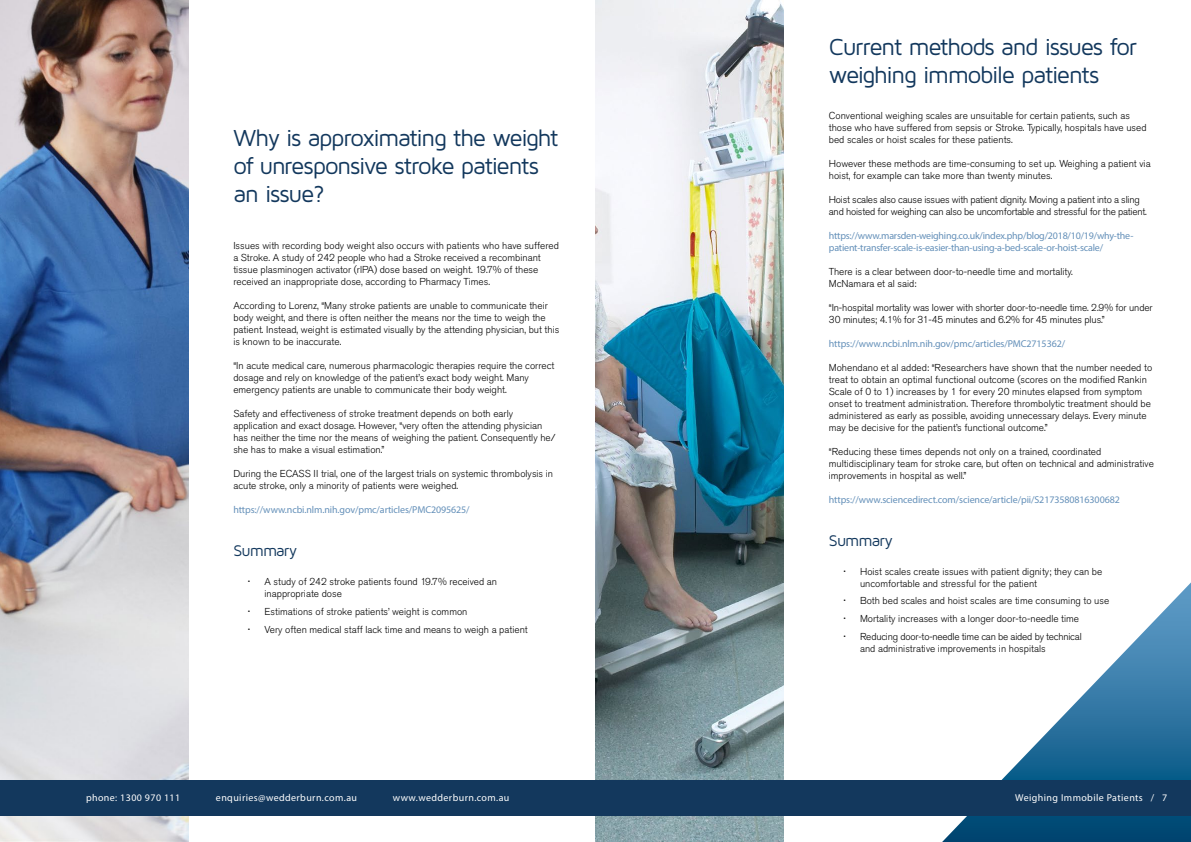
<style>
.page{position:relative;width:1191px;height:842px;background:#fff}
.page>*{position:absolute;margin:0;border:0;box-sizing:border-box;transform-origin:0 0}
.t1{font:24px/28px "Maven Pro";letter-spacing:-.055em;color:#13385d}
.t2{font:16px "Maven Pro";letter-spacing:-.055em;color:#13385d}
.t3{font:300 10px/12px "Akzidenz Grotesk Pro";color:#000}
.t4{font:10px/12px "Myriad Pro";letter-spacing:-.01em;color:#6490b9}
.t5{font:300 10px/12px "Akzidenz Grotesk Pro";letter-spacing:-.02em;color:#000}
.t6{font:10px "Myriad Pro";letter-spacing:.04em;color:#fff}
</style>
<div class="page">
<img style="left:0;top:0;width:188px;height:842px">
<img style="left:595px;top:0;width:188px;height:842px">
<svg style="left:942px;top:582px;width:249px;height:260px"></svg>
<div style="left:0;top:780px;width:1191px;height:36px;background:#13385d"></div>
<h1 class="t1" style="left:233px;top:123px;width:326px">Why is approximating the weight of unresponsive stroke patients an issue?</h1>
<p class="t3" style="left:233px;top:240px;width:327px">Issues with recording body weight also occurs with patients who have suffered a Stroke. A study of 242 people who had a Stroke received a recombinant tissue plasminogen activator (rlPA) dose based on weight. 19.7% of these received an inappropriate dose, according to Pharmacy Times.</p>
<p class="t3" style="left:233px;top:300px;width:327px">According to Lorenz, “Many stroke patients are unable to communicate their body weight, and there is often neither the means nor the time to weigh the patient. Instead, weight is estimated visually by the attending physician, but this is known to be inaccurate.</p>
<p class="t3" style="left:233px;top:360px;width:323px">“In acute medical care, numerous pharmacologic therapies require the correct dosage and rely on knowledge of the patient’s exact body weight. Many emergency patients are unable to communicate their body weight.</p>
<p class="t3" style="left:233px;top:408px;width:324px">Safety and effectiveness of stroke treatment depends on both early application and exact dosage. However, “very often the attending physician has neither the time nor the means of weighing the patient. Consequently he/ she has to make a visual estimation.”</p>
<p class="t3" style="left:233px;top:468px;width:321px">During the ECASS II trial, one of the largest trials on systemic thrombolysis in acute stroke, only a minority of patients were weighed.</p>
<p class="t4" style="left:233px;top:504px;width:238px">https://www.ncbi.nlm.nih.gov/pmc/articles/PMC2095625/</p>
<h2 class="t2" style="left:233px;top:541px;width:65px">Summary</h2>
<p class="t3" style="left:264px;top:576px;width:234px">A study of 242 stroke patients found 19.7% received an inappropriate dose</p>
<p class="t3" style="left:264px;top:602px;width:265px;line-height:18.3px">Estimations of stroke patients’ weight is common<br>Very often medical staff lack time and means to weigh a patient</p>
<h1 class="t1" style="left:829px;top:32px;width:310px">Current methods and issues for weighing immobile patients</h1>
<p class="t3" style="left:829px;top:109px;width:319px">Conventional weighing scales are unsuitable for certain patients, such as those who have suffered from sepsis or Stroke. Typically, hospitals have used bed scales or hoist scales for these patients.</p>
<p class="t3" style="left:829px;top:157px;width:323px">However these methods are time-consuming to set up. Weighing a patient via hoist, for example can take more than twenty minutes.</p>
<p class="t5" style="left:829px;top:193px;width:319px">Hoist scales also cause issues with patient dignity. Moving a patient into a sling and hoisted for weighing can also be uncomfortable and stressful for the patient.</p>
<p class="t4" style="left:829px;top:229px;width:306px">https://www.marsden-weighing.co.uk/index.php/blog/2018/10/19/why-the&shy;patient-transfer-scale-is-easier-than-using-a-bed-scale-or-hoist-scale/</p>
<p class="t3" style="left:829px;top:265px;width:245px">There is a clear between door-to-needle time and mortality.<br>McNamara et al said:</p>
<p class="t3" style="left:829px;top:301px;width:325px">“In-hospital mortality was lower with shorter door-to-needle time. 2.9% for under<br>30 minutes; 4.1% for 31-45 minutes and 6.2% for 45 minutes plus.”</p>
<p class="t4" style="left:829px;top:337px;width:238px">https://www.ncbi.nlm.nih.gov/pmc/articles/PMC2715362/</p>
<p class="t3" style="left:829px;top:361px;width:325px">Mohendano et al added: “Researchers have shown that the number needed to treat to obtain an optimal functional outcome (scores on the modified Rankin Scale of 0 to 1) increases by 1 for every 20 minutes elapsed from symptom onset to treatment administration. Therefore thrombolytic treatment should be administered as early as possible, avoiding unnecessary delays. Every minute may be decisive for the patient’s functional outcome.”</p>
<p class="t3" style="left:829px;top:445px;width:327px">“Reducing these times depends not only on a trained, coordinated multidisciplinary team for stroke care, but often on technical and administrative improvements in hospital as well.”</p>
<p class="t4" style="left:829px;top:493px;width:292px">https://www.sciencedirect.com/science/article/pii/S2173580816300682</p>
<h2 class="t2" style="left:829px;top:530px;width:65px">Summary</h2>
<p class="t3" style="left:860px;top:565px;width:244px">Hoist scales create issues with patient dignity; they can be uncomfortable and stressful for the patient</p>
<p class="t3" style="left:860px;top:592px;width:251px;line-height:17.7px">Both bed scales and hoist scales are time consuming to use<br>Mortality increases with a longer door-to-needle time<br>Reducing door-to-needle time can be aided by technical</p>
<p class="t3" style="left:860px;top:642px;width:187px">and administrative improvements in hospitals</p>
<p class="t6" style="left:86px;top:792px;width:96px">phone: 1300 970 111</p>
<p class="t6" style="left:216px;top:792px;width:143px">enquiries@wedderburn.com.au</p>
<p class="t6" style="left:393px;top:792px;width:118px">www.wedderburn.com.au</p>
<p class="t6" style="left:1015px;top:792px;width:154px">Weighing Immobile Patients / 7</p>
</div>
